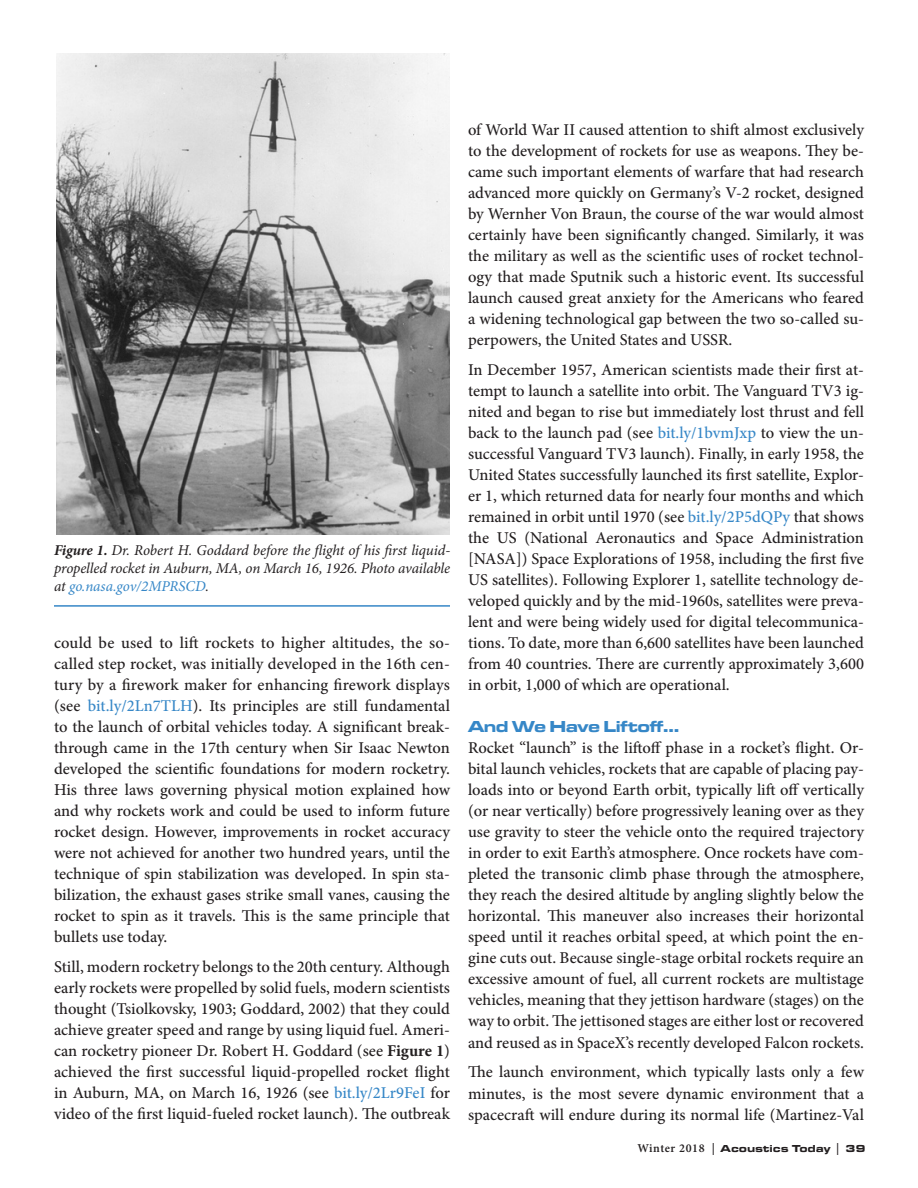
<style>
.page{position:relative;width:918px;height:1188px;background:#fff}
.page>*{position:absolute;margin:0;border:0;box-sizing:border-box;transform-origin:0 0}
.t1{font:500 16.5px/21px "Minion Pro";color:#231f20;text-align:justify}
.t2{font:700 16.5px "Microgramma Ext D";color:#3687c7}
.t3{font:italic 15px/18px "Minion Pro";letter-spacing:-.005em;color:#231f20;text-align:justify}
.t4{font:700 10.5px "Microgramma Ext D";letter-spacing:.05em;color:#231f20}
.s1{font-weight:700}
.s2{color:#3687c7}
.s3{font-family:"Minion Pro";font-weight:600;font-size:12px}
</style>
<div class="page">
<img style="left:57px;top:54px;width:393px;height:480px">
<hr style="left:54px;top:605px;width:396px;height:2px;background:#3687c7">
<p class="t3" style="left:54px;top:542px;width:398px"><span class="s1">Figure 1.</span> Dr. Robert H. Goddard before the flight of his first liquid&shy;propelled rocket in Auburn, MA, on March 16, 1926. Photo available at <span class="s2">go.nasa.gov/2MPRSCD</span>.</p>
<p class="t1" style="left:54px;top:632px;width:398px">could be used to lift rockets to higher altitudes, the so&shy;called step rocket, was initially developed in the 16th cen&shy;tury by a firework maker for enhancing firework displays (see <span class="s2">bit.ly/2Ln7TLH</span>). Its principles are still fundamental to the launch of orbital vehicles today. A significant break&shy;through came in the 17th century when Sir Isaac Newton developed the scientific foundations for modern rocketry.<br>His three laws governing physical motion explained how and why rockets work and could be used to inform future rocket design. However, improvements in rocket accuracy were not achieved for another two hundred years, until the technique of spin stabilization was developed. In spin sta&shy;bilization, the exhaust gases strike small vanes, causing the rocket to spin as it travels. This is the same principle that bullets use today.</p>
<p class="t1" style="left:54px;top:956px;width:398px">Still, modern rocketry belongs to the 20th century. Although early rockets were propelled by solid fuels, modern scientists thought (Tsiolkovsky, 1903; Goddard, 2002) that they could achieve greater speed and range by using liquid fuel. Ameri&shy;can rocketry pioneer Dr. Robert H. Goddard (see <span class="s1">Figure 1</span>) achieved the first successful liquid-propelled rocket flight in Auburn, MA, on March 16, 1926 (see <span class="s2">bit.ly/2Lr9FeI</span> for video of the first liquid-fueled rocket launch). The outbreak</p>
<p class="t1" style="left:468px;top:120px;width:398px">of World War II caused attention to shift almost exclusively to the development of rockets for use as weapons. They be&shy;came such important elements of warfare that had research advanced more quickly on Germany’s V-2 rocket, designed by Wernher Von Braun, the course of the war would almost certainly have been significantly changed. Similarly, it was the military as well as the scientific uses of rocket technol&shy;ogy that made Sputnik such a historic event. Its successful launch caused great anxiety for the Americans who feared a widening technological gap between the two so-called su&shy;perpowers, the United States and USSR.</p>
<p class="t1" style="left:468px;top:360px;width:398px">In December 1957, American scientists made their first at&shy;tempt to launch a satellite into orbit. The Vanguard TV3 ig&shy;nited and began to rise but immediately lost thrust and fell back to the launch pad (see <span class="s2">bit.ly/1bvmJxp</span> to view the un&shy;successful Vanguard TV3 launch). Finally, in early 1958, the United States successfully launched its first satellite, Explor&shy;er 1, which returned data for nearly four months and which remained in orbit until 1970 (see <span class="s2">bit.ly/2P5dQPy</span> that shows the US (National Aeronautics and Space Administration [NASA]) Space Explorations of 1958, including the first five US satellites). Following Explorer 1, satellite technology de&shy;veloped quickly and by the mid-1960s, satellites were preva&shy;lent and were being widely used for digital telecommunica&shy;tions. To date, more than 6,600 satellites have been launched from 40 countries. There are currently approximately 3,600 in orbit, 1,000 of which are operational.</p>
<p class="t2" style="left:468px;top:716px;width:213px">And We Have Liftoff…</p>
<p class="t1" style="left:468px;top:738px;width:398px">Rocket “launch” is the liftoff phase in a rocket’s flight. Or&shy;bital launch vehicles, rockets that are capable of placing pay&shy;loads into or beyond Earth orbit, typically lift off vertically (or near vertically) before progressively leaning over as they use gravity to steer the vehicle onto the required trajectory in order to exit Earth’s atmosphere. Once rockets have com&shy;pleted the transonic climb phase through the atmosphere, they reach the desired altitude by angling slightly below the horizontal. This maneuver also increases their horizontal speed until it reaches orbital speed, at which point the en&shy;gine cuts out. Because single-stage orbital rockets require an excessive amount of fuel, all current rockets are multistage vehicles, meaning that they jettison hardware (stages) on the way to orbit. The jettisoned stages are either lost or recovered and reused as in SpaceX’s recently developed Falcon rockets.</p>
<p class="t1" style="left:468px;top:1062px;width:398px">The launch environment, which typically lasts only a few minutes, is the most severe dynamic environment that a spacecraft will endure during its normal life (Martinez-Val</p>
<p class="t4" style="left:637px;top:1141px;width:230px"><span class="s3">Winter 2018 |</span> Acoustics Today <span class="s3">|</span> 39</p>
</div>
